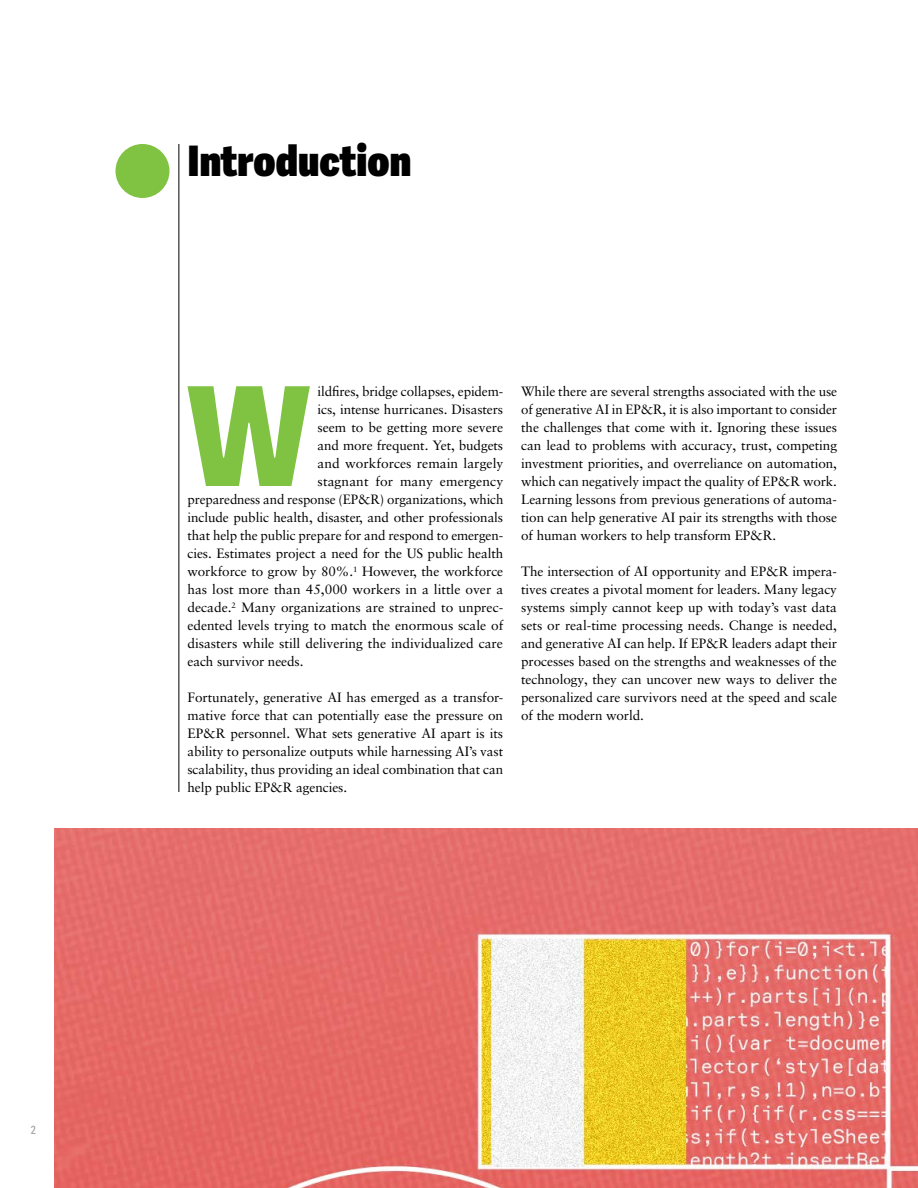
<style>
.page{position:relative;width:918px;height:1188px;background:#fff}
.page>*{position:absolute;margin:0;border:0;box-sizing:border-box;transform-origin:0 0}
.t1{font:800 137.85px "Adelle Sans Cnd";color:#80c342}
.t2{font:800 42px "Adelle Sans Cnd";color:#000}
.t3{font:13.5px/18px "Sabon LT Pro";letter-spacing:-.005em;color:#000;text-align:justify}
.t4{font:600 11.25px "Adelle Sans Cnd";color:#a3a7a9}
</style>
<div class="page">
<hr style="left:179px;top:144px;width:1px;height:648px;background:#000">
<div style="left:116px;top:144px;width:54px;height:54px;background:#80c342;border-radius:50%"></div>
<img style="left:54px;top:828px;width:864px;height:360px">
<p class="t4" style="left:31px;top:1123px;width:7px">2</p>
<h2 class="t2" style="left:188px;top:134px;width:225px">Introduction</h2>
<h1 class="t1" style="left:187px;top:350px;width:125px">W</h1>
<p class="t3" style="left:318px;top:382px;width:187px">ildfires, bridge collapses, epidem-</p>
<p class="t3" style="left:318px;top:400px;width:187px">ics, intense hurricanes. Disasters</p>
<p class="t3" style="left:318px;top:418px;width:187px">seem to be getting more severe</p>
<p class="t3" style="left:318px;top:436px;width:187px">and more frequent. Yet, budgets</p>
<p class="t3" style="left:318px;top:454px;width:187px">and workforces remain largely</p>
<p class="t3" style="left:318px;top:472px;width:187px">stagnant for many emergency</p>
<p class="t3" style="left:188px;top:490px;width:317px">preparedness and response (EP&amp;R) organizations, which</p>
<p class="t3" style="left:188px;top:508px;width:317px">include public health, disaster, and other professionals</p>
<p class="t3" style="left:188px;top:526px;width:317px">that help the public prepare for and respond to emergen-</p>
<p class="t3" style="left:188px;top:544px;width:317px">cies. Estimates project a need for the US public health</p>
<p class="t3" style="left:188px;top:562px;width:317px">workforce to grow by 80%.<sup>1</sup> However, the workforce</p>
<p class="t3" style="left:188px;top:580px;width:317px">has lost more than 45,000 workers in a little over a</p>
<p class="t3" style="left:188px;top:598px;width:317px">decade.<sup>2</sup> Many organizations are strained to unprec-</p>
<p class="t3" style="left:188px;top:616px;width:317px">edented levels trying to match the enormous scale of</p>
<p class="t3" style="left:188px;top:634px;width:317px">disasters while still delivering the individualized care</p>
<p class="t3" style="left:188px;top:652px;width:117px">each survivor needs.</p>
<p class="t3" style="left:188px;top:688px;width:317px">Fortunately, generative AI has emerged as a transfor&shy;mative force that can potentially ease the pressure on EP&amp;R personnel. What sets generative AI apart is its ability to personalize outputs while harnessing AI’s vast scalability, thus providing an ideal combination that can help public EP&amp;R agencies.</p>
<p class="t3" style="left:521px;top:382px;width:318px">While there are several strengths associated with the use of generative AI in EP&amp;R, it is also important to consider the challenges that come with it. Ignoring these issues can lead to problems with accuracy, trust, competing investment priorities, and overreliance on automation, which can negatively impact the quality of EP&amp;R work.<br>Learning lessons from previous generations of automa&shy;tion can help generative AI pair its strengths with those of human workers to help transform EP&amp;R.</p>
<p class="t3" style="left:521px;top:562px;width:317px">The intersection of AI opportunity and EP&amp;R impera&shy;tives creates a pivotal moment for leaders. Many legacy systems simply cannot keep up with today’s vast data sets or real-time processing needs. Change is needed, and generative AI can help. If EP&amp;R leaders adapt their processes based on the strengths and weaknesses of the technology, they can uncover new ways to deliver the personalized care survivors need at the speed and scale of the modern world.</p>
</div>
